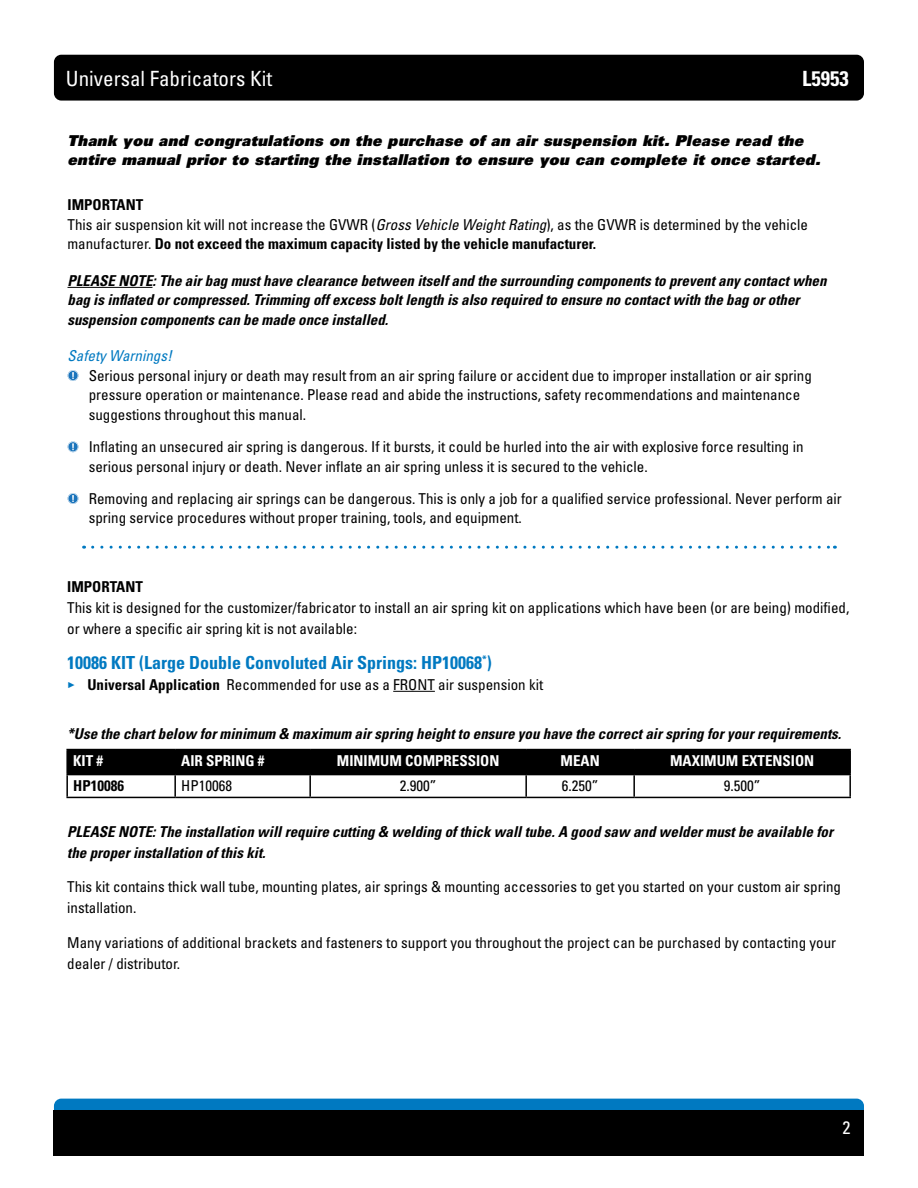
<style>
.page{position:relative;width:918px;height:1188px;background:#fff}
.page>*{position:absolute;margin:0;border:0;box-sizing:border-box;transform-origin:0 0}
.t1{font:condensed 21px "Univers LT Std";color:#fff}
.t2{font:700 condensed 21px "Univers LT Std";color:#fff}
.t3{font:700 condensed 18px "Univers LT Std";color:#0079c1}
.t4{font:condensed 18px "Univers LT Std";color:#fff}
.t5{font:condensed 15px/19.5px "Univers LT Std";color:#000}
.t6{font:italic 700 condensed 15px/19.5px "Univers LT Std";color:#000}
.t7{font:15px/19.5px "Univers LT Std X Black Obl";letter-spacing:.025em;color:#000}
.t8{font:700 condensed 15px "Univers LT Std";color:#fff}
.t9{font:700 condensed 15px "Univers LT Std";color:#000}
.t10{font:italic condensed 15px "Univers LT Std";color:#0079c1}
.s1{font-weight:700}
.s2{font-style:italic}
.s3{font-family:"Arial";font-weight:700;font-stretch:normal;font-size:8.7px;color:#0079c1}
</style>
<div class="page">
<div style="left:54px;top:55px;width:810px;height:46px;background:#000;border-radius:7px"></div>
<div style="left:54px;top:1099px;width:810px;height:45px;background:#0079c1;border-radius:7px"></div>
<div style="left:54px;top:1110px;width:810px;height:46px;background:#000"></div>
<hr style="left:68px;top:287px;width:85px;height:1px;background:#000">
<svg style="left:93px;top:546px;width:742px;height:3px"></svg>
<svg style="left:68px;top:493px;width:10px;height:11px"></svg>
<svg style="left:68px;top:441px;width:10px;height:11px"></svg>
<svg style="left:68px;top:370px;width:10px;height:11px"></svg>
<hr style="left:393px;top:691px;width:42px;height:1px;background:#000">
<div style="left:68px;top:750px;width:781px;height:24px;background:#000"></div>
<hr style="left:66px;top:749px;width:109px;height:1px;background:#000">
<hr style="left:66px;top:750px;width:2px;height:24px;background:#000">
<hr style="left:175px;top:749px;width:135px;height:1px;background:#000">
<hr style="left:174px;top:750px;width:2px;height:24px;background:#000">
<hr style="left:310px;top:749px;width:216px;height:1px;background:#000">
<hr style="left:309px;top:750px;width:2px;height:24px;background:#000">
<hr style="left:526px;top:749px;width:108px;height:1px;background:#000">
<hr style="left:525px;top:750px;width:2px;height:24px;background:#000">
<hr style="left:634px;top:749px;width:217px;height:1px;background:#000">
<hr style="left:633px;top:750px;width:2px;height:24px;background:#000">
<hr style="left:849px;top:750px;width:2px;height:24px;background:#000">
<hr style="left:66px;top:774px;width:109px;height:1px;background:#000">
<hr style="left:66px;top:775px;width:2px;height:22px;background:#000">
<hr style="left:175px;top:774px;width:135px;height:1px;background:#000">
<hr style="left:174px;top:775px;width:2px;height:22px;background:#000">
<hr style="left:310px;top:774px;width:216px;height:1px;background:#000">
<hr style="left:309px;top:775px;width:2px;height:22px;background:#000">
<hr style="left:526px;top:774px;width:108px;height:1px;background:#000">
<hr style="left:525px;top:775px;width:2px;height:22px;background:#000">
<hr style="left:634px;top:774px;width:217px;height:1px;background:#000">
<hr style="left:633px;top:775px;width:2px;height:22px;background:#000">
<hr style="left:849px;top:775px;width:2px;height:22px;background:#000">
<hr style="left:66px;top:797px;width:109px;height:1px;background:#000">
<hr style="left:175px;top:797px;width:135px;height:1px;background:#000">
<hr style="left:310px;top:797px;width:216px;height:1px;background:#000">
<hr style="left:526px;top:797px;width:108px;height:1px;background:#000">
<hr style="left:634px;top:797px;width:217px;height:1px;background:#000">
<h1 class="t1" style="left:66px;top:65px;width:208px">Universal Fabricators Kit</h1>
<h1 class="t2" style="left:802px;top:65px;width:48px">L5953</h1>
<p class="t7" style="left:68px;top:131px;width:754px">Thank you and congratulations on the purchase of an air suspension kit. Please read the entire manual prior to starting the installation to ensure you can complete it once started.</p>
<p class="t5" style="left:68px;top:195px;width:742px"><span class="s1">IMPORTANT<br></span>This air suspension kit will not increase the GVWR (<span class="s2">Gross Vehicle Weight Rating</span>), as the GVWR is determined by the vehicle manufacturer. <span class="s1">Do not exceed the maximum capacity listed by the vehicle manufacturer.</span></p>
<p class="t6" style="left:68px;top:271px;width:761px">PLEASE NOTE: The air bag must have clearance between itself and the surrounding components to prevent any contact when bag is inflated or compressed. Trimming off excess bolt length is also required to ensure no contact with the bag or other suspension components can be made once installed.</p>
<p class="t10" style="left:68px;top:347px;width:106px">Safety Warnings!</p>
<p class="t5" style="left:89px;top:366px;width:725px">Serious personal injury or death may result from an air spring failure or accident due to improper installation or air spring pressure operation or maintenance. Please read and abide the instructions, safety recommendations and maintenance suggestions throughout this manual.</p>
<p class="t5" style="left:89px;top:437px;width:716px">Inflating an unsecured air spring is dangerous. If it bursts, it could be hurled into the air with explosive force resulting in serious personal injury or death. Never inflate an air spring unless it is secured to the vehicle.</p>
<p class="t5" style="left:89px;top:489px;width:755px">Removing and replacing air springs can be dangerous. This is only a job for a qualified service professional. Never perform air spring service procedures without proper training, tools, and equipment.</p>
<p class="t9" style="left:67px;top:578px;width:77px">IMPORTANT</p>
<p class="t5" style="left:67px;top:597px;width:784px;line-height:21px">This kit is designed for the customizer/fabricator to install an air spring kit on applications which have been (or are being) modified, or where a specific air spring kit is not available:</p>
<p class="t3" style="left:67px;top:651px;width:426px">10086 KIT (Large Double Convoluted Air Springs: HP10068<sup>*</sup>)</p>
<p class="t5" style="left:67px;top:675px;width:477px"><span class="s3">►</span> <span class="s1">Universal Application</span> Recommended for use as a FRONT air suspension kit</p>
<p class="t6" style="left:67px;top:724px;width:776px">*Use the chart below for minimum &amp; maximum air spring height to ensure you have the correct air spring for your requirements.</p>
<p class="t8" style="left:73px;top:752px;width:32px">KIT #</p>
<p class="t8" style="left:181px;top:752px;width:85px">AIR SPRING #</p>
<p class="t8" style="left:337px;top:752px;width:164px">MINIMUM COMPRESSION</p>
<p class="t8" style="left:561px;top:752px;width:41px">MEAN</p>
<p class="t8" style="left:670px;top:752px;width:146px">MAXIMUM EXTENSION</p>
<p class="t9" style="left:73px;top:777px;width:52px">HP10086</p>
<p class="t5" style="left:181px;top:776px;width:52px">HP10068</p>
<p class="t5" style="left:400px;top:776px;width:38px">2.900”</p>
<p class="t5" style="left:562px;top:776px;width:38px">6.250”</p>
<p class="t5" style="left:724px;top:776px;width:38px">9.500”</p>
<p class="t6" style="left:67px;top:821px;width:767px;line-height:21px">PLEASE NOTE: The installation will require cutting &amp; welding of thick wall tube. A good saw and welder must be available for the proper installation of this kit.</p>
<p class="t5" style="left:67px;top:876px;width:775px;line-height:21px">This kit contains thick wall tube, mounting plates, air springs &amp; mounting accessories to get you started on your custom air spring installation.</p>
<p class="t5" style="left:67px;top:932px;width:771px;line-height:21px">Many variations of additional brackets and fasteners to support you throughout the project can be purchased by contacting your dealer / distributor.</p>
<p class="t4" style="left:843px;top:1116px;width:9px">2</p>
</div>
